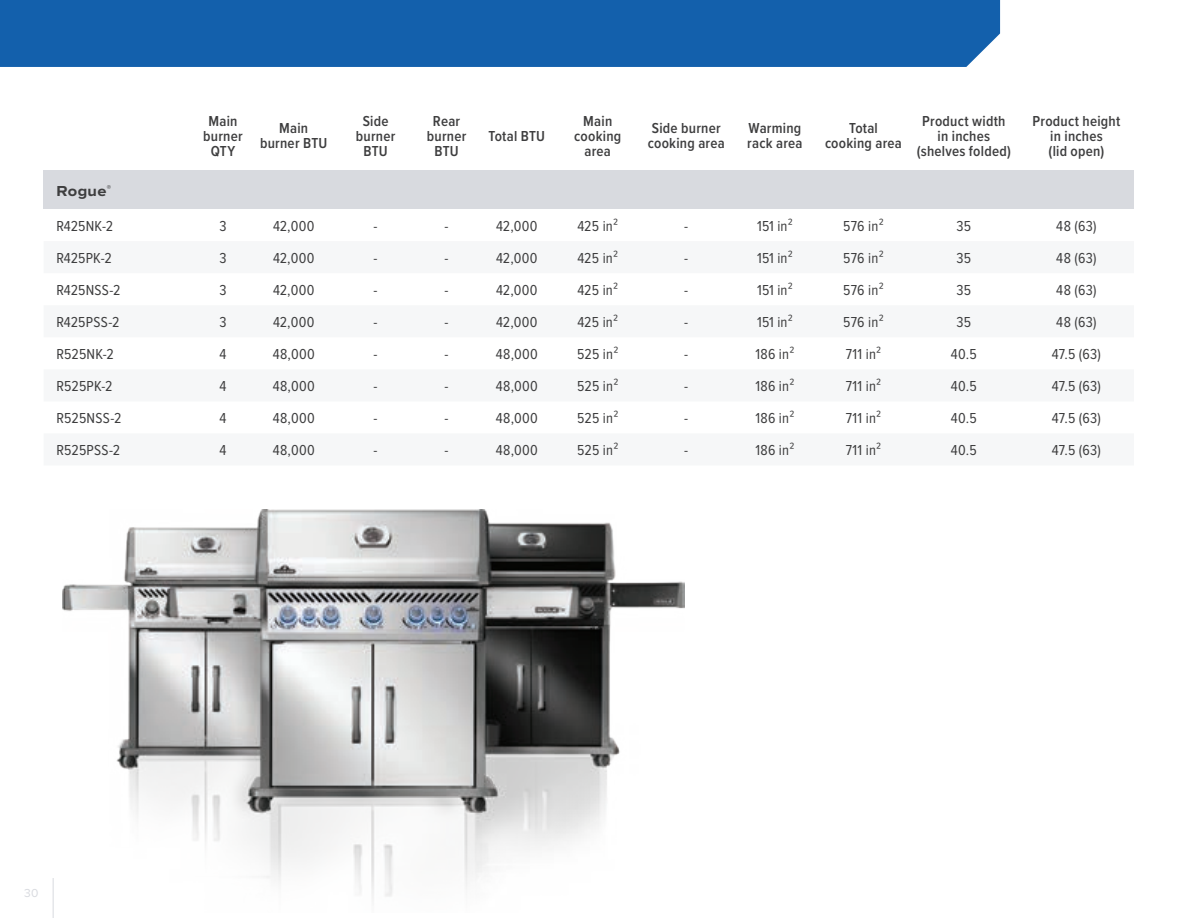
<style>
.page{position:relative;width:1188px;height:918px;background:#fff}
.page>*{position:absolute;margin:0;border:0;box-sizing:border-box;transform-origin:0 0}
.t1{font:15px "Proxima Nova Cond";letter-spacing:.015em;color:#3e3e3f}
.t2{font:600 15px/15px "Proxima Nova Cond";letter-spacing:.015em;color:#3e3e3f;text-align:center}
.t3{font:700 15px "Proxima Nova Wide";letter-spacing:.025em;color:#3e3e3f}
.t4{font:12px "Proxima Nova";color:#d8dadf}
</style>
<div class="page">
<div style="left:0;top:0;width:1000px;height:67px;background:#1360ac"></div>
<div style="left:44px;top:171px;width:1090px;height:38px;background:#d8dadf"></div>
<img style="left:63px;top:510px;width:622px;height:391px">
<hr style="left:53px;top:878px;width:1px;height:40px;background:#d8dadf">
<p class="t2" style="left:203px;top:113px;width:41px">Main burner<br>QTY</p>
<p class="t2" style="left:260px;top:120px;width:69px">Main burner BTU</p>
<p class="t2" style="left:356px;top:113px;width:41px">Side burner<br>BTU</p>
<p class="t2" style="left:427px;top:113px;width:41px">Rear burner<br>BTU</p>
<p class="t2" style="left:488px;top:128px;width:58px">Total BTU</p>
<p class="t2" style="left:574px;top:113px;width:48px">Main cooking area</p>
<p class="t2" style="left:648px;top:120px;width:78px;text-align:left">Side burner cooking area</p>
<p class="t2" style="left:747px;top:120px;width:57px;text-align:left">Warming rack area</p>
<p class="t2" style="left:825px;top:120px;width:78px">Total cooking area</p>
<p class="t2" style="left:917px;top:113px;width:96px">Product width in inches (shelves folded)</p>
<p class="t2" style="left:1033px;top:113px;width:89px">Product height in inches<br>(lid open)</p>
<p class="t3" style="left:56px;top:179px;width:56px">Rogue<sup>®</sup></p>
<p class="t1" style="left:56px;top:215px;width:58px">R425NK-2</p>
<p class="t1" style="left:219px;top:215px;width:9px">3</p>
<p class="t1" style="left:273px;top:215px;width:43px">42,000</p>
<p class="t1" style="left:374px;top:215px;width:6px">-</p>
<p class="t1" style="left:445px;top:215px;width:6px">-</p>
<p class="t1" style="left:496px;top:215px;width:43px">42,000</p>
<p class="t1" style="left:577px;top:215px;width:42px">425 in²</p>
<p class="t1" style="left:684px;top:215px;width:6px">-</p>
<p class="t1" style="left:757px;top:215px;width:37px">151 in²</p>
<p class="t1" style="left:843px;top:215px;width:42px">576 in²</p>
<p class="t1" style="left:957px;top:215px;width:16px">35</p>
<p class="t1" style="left:1056px;top:215px;width:42px">48 (63)</p>
<p class="t1" style="left:56px;top:247px;width:57px">R425PK-2</p>
<p class="t1" style="left:219px;top:247px;width:9px">3</p>
<p class="t1" style="left:273px;top:247px;width:43px">42,000</p>
<p class="t1" style="left:374px;top:247px;width:6px">-</p>
<p class="t1" style="left:445px;top:247px;width:6px">-</p>
<p class="t1" style="left:496px;top:247px;width:43px">42,000</p>
<p class="t1" style="left:577px;top:247px;width:42px">425 in²</p>
<p class="t1" style="left:684px;top:247px;width:6px">-</p>
<p class="t1" style="left:757px;top:247px;width:37px">151 in²</p>
<p class="t1" style="left:843px;top:247px;width:42px">576 in²</p>
<p class="t1" style="left:957px;top:247px;width:16px">35</p>
<p class="t1" style="left:1056px;top:247px;width:42px">48 (63)</p>
<p class="t1" style="left:56px;top:279px;width:66px">R425NSS-2</p>
<p class="t1" style="left:219px;top:279px;width:9px">3</p>
<p class="t1" style="left:273px;top:279px;width:43px">42,000</p>
<p class="t1" style="left:374px;top:279px;width:6px">-</p>
<p class="t1" style="left:445px;top:279px;width:6px">-</p>
<p class="t1" style="left:496px;top:279px;width:43px">42,000</p>
<p class="t1" style="left:577px;top:279px;width:42px">425 in²</p>
<p class="t1" style="left:684px;top:279px;width:6px">-</p>
<p class="t1" style="left:757px;top:279px;width:37px">151 in²</p>
<p class="t1" style="left:843px;top:279px;width:42px">576 in²</p>
<p class="t1" style="left:957px;top:279px;width:16px">35</p>
<p class="t1" style="left:1056px;top:279px;width:42px">48 (63)</p>
<p class="t1" style="left:56px;top:311px;width:65px">R425PSS-2</p>
<p class="t1" style="left:219px;top:311px;width:9px">3</p>
<p class="t1" style="left:273px;top:311px;width:43px">42,000</p>
<p class="t1" style="left:374px;top:311px;width:6px">-</p>
<p class="t1" style="left:445px;top:311px;width:6px">-</p>
<p class="t1" style="left:496px;top:311px;width:43px">42,000</p>
<p class="t1" style="left:577px;top:311px;width:42px">425 in²</p>
<p class="t1" style="left:684px;top:311px;width:6px">-</p>
<p class="t1" style="left:757px;top:311px;width:37px">151 in²</p>
<p class="t1" style="left:843px;top:311px;width:42px">576 in²</p>
<p class="t1" style="left:957px;top:311px;width:16px">35</p>
<p class="t1" style="left:1056px;top:311px;width:42px">48 (63)</p>
<p class="t1" style="left:56px;top:343px;width:59px">R525NK-2</p>
<p class="t1" style="left:220px;top:343px;width:8px">4</p>
<p class="t1" style="left:273px;top:343px;width:44px">48,000</p>
<p class="t1" style="left:374px;top:343px;width:6px">-</p>
<p class="t1" style="left:445px;top:343px;width:6px">-</p>
<p class="t1" style="left:496px;top:343px;width:44px">48,000</p>
<p class="t1" style="left:577px;top:343px;width:43px">525 in²</p>
<p class="t1" style="left:684px;top:343px;width:6px">-</p>
<p class="t1" style="left:755px;top:343px;width:40px">186 in²</p>
<p class="t1" style="left:846px;top:343px;width:37px">711 in²</p>
<p class="t1" style="left:951px;top:343px;width:28px">40.5</p>
<p class="t1" style="left:1052px;top:343px;width:51px">47.5 (63)</p>
<p class="t1" style="left:56px;top:375px;width:58px">R525PK-2</p>
<p class="t1" style="left:220px;top:375px;width:8px">4</p>
<p class="t1" style="left:273px;top:375px;width:44px">48,000</p>
<p class="t1" style="left:374px;top:375px;width:6px">-</p>
<p class="t1" style="left:445px;top:375px;width:6px">-</p>
<p class="t1" style="left:496px;top:375px;width:44px">48,000</p>
<p class="t1" style="left:577px;top:375px;width:43px">525 in²</p>
<p class="t1" style="left:684px;top:375px;width:6px">-</p>
<p class="t1" style="left:755px;top:375px;width:40px">186 in²</p>
<p class="t1" style="left:846px;top:375px;width:37px">711 in²</p>
<p class="t1" style="left:951px;top:375px;width:28px">40.5</p>
<p class="t1" style="left:1052px;top:375px;width:51px">47.5 (63)</p>
<p class="t1" style="left:56px;top:407px;width:67px">R525NSS-2</p>
<p class="t1" style="left:220px;top:407px;width:8px">4</p>
<p class="t1" style="left:273px;top:407px;width:44px">48,000</p>
<p class="t1" style="left:374px;top:407px;width:6px">-</p>
<p class="t1" style="left:445px;top:407px;width:6px">-</p>
<p class="t1" style="left:496px;top:407px;width:44px">48,000</p>
<p class="t1" style="left:577px;top:407px;width:43px">525 in²</p>
<p class="t1" style="left:684px;top:407px;width:6px">-</p>
<p class="t1" style="left:755px;top:407px;width:40px">186 in²</p>
<p class="t1" style="left:846px;top:407px;width:37px">711 in²</p>
<p class="t1" style="left:951px;top:407px;width:28px">40.5</p>
<p class="t1" style="left:1052px;top:407px;width:51px">47.5 (63)</p>
<p class="t1" style="left:56px;top:439px;width:65px">R525PSS-2</p>
<p class="t1" style="left:220px;top:439px;width:8px">4</p>
<p class="t1" style="left:273px;top:439px;width:44px">48,000</p>
<p class="t1" style="left:374px;top:439px;width:6px">-</p>
<p class="t1" style="left:445px;top:439px;width:6px">-</p>
<p class="t1" style="left:496px;top:439px;width:44px">48,000</p>
<p class="t1" style="left:577px;top:439px;width:43px">525 in²</p>
<p class="t1" style="left:684px;top:439px;width:6px">-</p>
<p class="t1" style="left:755px;top:439px;width:40px">186 in²</p>
<p class="t1" style="left:846px;top:439px;width:37px">711 in²</p>
<p class="t1" style="left:951px;top:439px;width:28px">40.5</p>
<p class="t1" style="left:1052px;top:439px;width:51px">47.5 (63)</p>
<p class="t4" style="left:24px;top:885px;width:16px">30</p>
</div>
